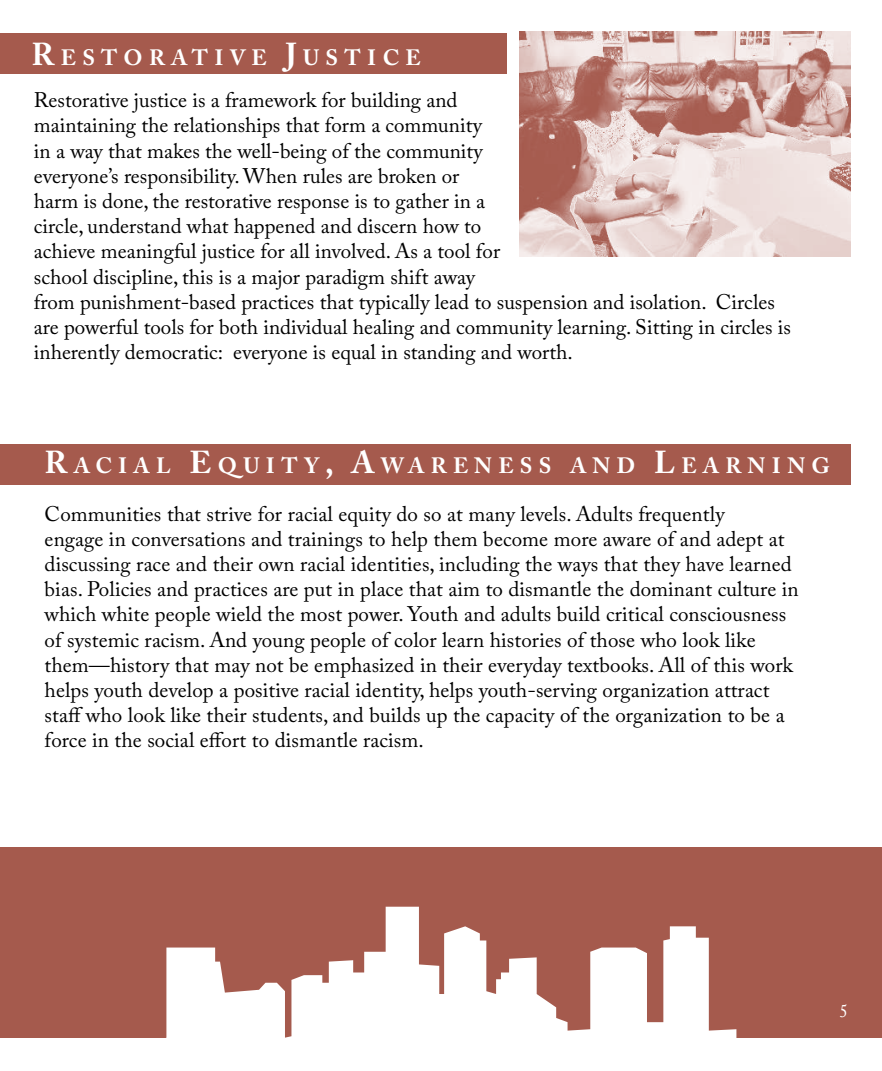
<style>
.page{position:relative;width:882px;height:1071px;background:#fff}
.page>*{position:absolute;margin:0;border:0;box-sizing:border-box;transform-origin:0 0}
.t1{font:700 22.05px "Adobe Caslon Pro";letter-spacing:.285em;color:#fff}
.t2{font:21px/25.2px "Adobe Caslon Pro";letter-spacing:.005em;color:#000}
.t3{font:19.25px "Adobe Caslon Pro";color:#fff}
.s1{font-size:31.5px}
</style>
<div class="page">
<div style="left:0;top:847px;width:882px;height:191px;background:#a55a4d"></div>
<div style="left:0;top:34px;width:507px;height:40px;background:#a55a4d"></div>
<div style="left:0;top:444px;width:850px;height:41px;background:#a55a4d"></div>
<svg style="left:166px;top:907px;width:571px;height:131px;fill:#fff"></svg>
<img style="left:519px;top:32px;width:331px;height:224px">
<p class="t1" style="left:32px;top:44px;width:391px"><span class="s1">R</span>ESTORATIVE <span class="s1">J</span>USTICE</p>
<p class="t2" style="left:34px;top:87px;width:759px">Restorative justice is a framework for building and<br>maintaining the relationships that form a community<br>in a way that makes the well-being of the community<br>everyone’s responsibility. When rules are broken or<br>harm is done, the restorative response is to gather in a<br>circle, understand what happened and discern how to<br>achieve meaningful justice for all involved. As a tool for<br>school discipline, this is a major paradigm shift away<br>from punishment-based practices that typically lead to suspension and isolation. Circles are powerful tools for both individual healing and community learning. Sitting in circles is inherently democratic: everyone is equal in standing and worth.</p>
<p class="t1" style="left:45px;top:452px;width:787px"><span class="s1">R</span>ACIAL <span class="s1">E</span>QUITY<span class="s1">, A</span>WARENESS AND <span class="s1">L</span>EARNING</p>
<p class="t2" style="left:45px;top:501px;width:756px">Communities that strive for racial equity do so at many levels. Adults frequently<br>engage in conversations and trainings to help them become more aware of and adept at discussing race and their own racial identities, including the ways that they have learned bias. Policies and practices are put in place that aim to dismantle the dominant culture in which white people wield the most power. Youth and adults build critical consciousness of systemic racism. And young people of color learn histories of those who look like them—history that may not be emphasized in their everyday textbooks. All of this work helps youth develop a positive racial identity, helps youth-serving organization attract staff who look like their students, and builds up the capacity of the organization to be a force in the social effort to dismantle racism.</p>
<p class="t3" style="left:839px;top:995px;width:11px">5</p>
</div>
